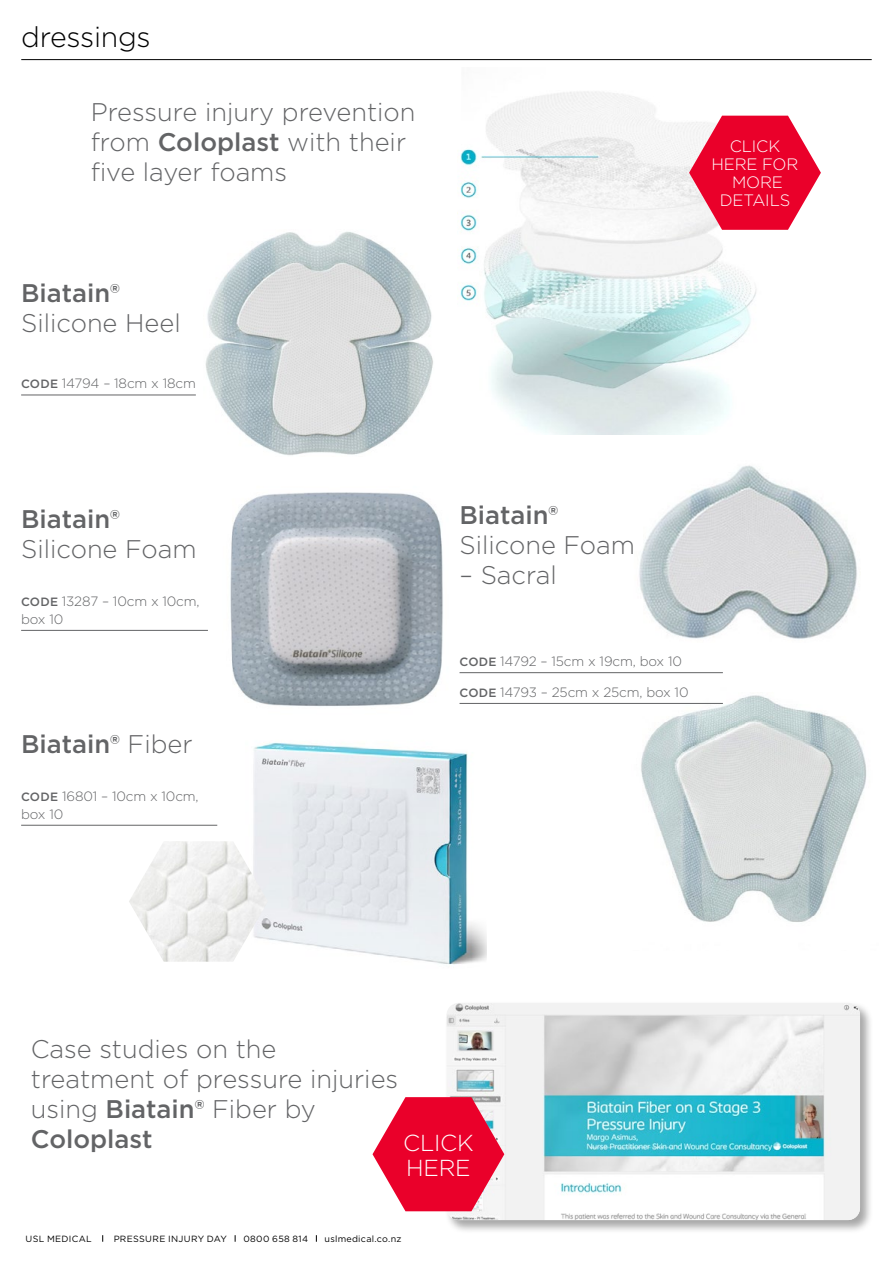
<style>
.page{position:relative;width:893px;height:1263px;background:#fff}
.page>*{position:absolute;margin:0;border:0;box-sizing:border-box;transform-origin:0 0}
.t1{font:300 28.5px "Gotham";letter-spacing:-.01em;color:#000}
.t2{font:300 25.5px/30px "Gotham";color:#636466}
.t3{font:500 25.5px "Gotham";color:#636466}
.t4{font:300 23.1px/25.2px "Gotham";letter-spacing:-.01em;color:#fff}
.t5{font:300 16.5px/18px "Gotham";letter-spacing:-.01em;color:#fff;text-align:center}
.t6{font:300 13.5px/18px "Gotham";letter-spacing:-.01em;color:#636466}
.t7{font:9px "Gotham";letter-spacing:.035em;color:#000}
.s1{font-weight:500}
.s2{font-weight:500;font-size:12px}
.s3{font-weight:300}
</style>
<div class="page">
<img style="left:457px;top:91px;width:331px;height:343px">
<div style="left:445px;top:1001px;width:429px;height:232px;background:#000;opacity:.35"></div>
<img style="left:446px;top:1003px;width:414px;height:217px">
<hr style="left:21px;top:59px;width:851px;height:1px;background:#000">
<hr style="left:21px;top:395px;width:175px;height:1px;background:#636466">
<img style="left:205px;top:231px;width:228px;height:225px">
<hr style="left:21px;top:630px;width:187px;height:1px;background:#636466">
<img style="left:230px;top:492px;width:231px;height:215px">
<svg style="left:689px;top:116px;width:132px;height:114px"></svg>
<svg style="left:372px;top:1097px;width:132px;height:114px"></svg>
<img style="left:253px;top:742px;width:233px;height:223px">
<hr style="left:21px;top:825px;width:196px;height:1px;background:#636466">
<img style="left:632px;top:695px;width:235px;height:227px">
<img style="left:639px;top:465px;width:218px;height:174px">
<hr style="left:460px;top:672px;width:263px;height:1px;background:#636466">
<hr style="left:460px;top:703px;width:263px;height:1px;background:#636466">
<img style="left:129px;top:841px;width:139px;height:121px">
<p class="t1" style="left:21px;top:19px;width:131px">dressings</p>
<p class="t2" style="left:91px;top:96px;width:326px">Pressure injury prevention from <span class="s1">Coloplast</span> with their five layer foams</p>
<p class="t3" style="left:21px;top:277px;width:100px">Biatain®</p>
<p class="t2" style="left:21px;top:307px;width:161px">Silicone Heel</p>
<p class="t6" style="left:21px;top:374px;width:176px"><span class="s2">CODE</span> 14794 – 18cm x 18cm</p>
<p class="t3" style="left:21px;top:502px;width:100px">Biatain®</p>
<p class="t2" style="left:21px;top:533px;width:177px">Silicone Foam</p>
<p class="t6" style="left:21px;top:592px;width:180px"><span class="s2">CODE</span> 13287 – 10cm x 10cm, box 10</p>
<p class="t3" style="left:21px;top:727px;width:173px">Biatain® <span class="s3">Fiber</span></p>
<p class="t6" style="left:21px;top:786px;width:179px"><span class="s2">CODE</span> 16801 – 10cm x 10cm, box 10</p>
<p class="t5" style="left:712px;top:137px;width:88px">CLICK<br>HERE FOR<br>MORE<br>DETAILS</p>
<p class="t3" style="left:460px;top:498px;width:100px">Biatain®</p>
<p class="t2" style="left:460px;top:529px;width:177px">Silicone Foam</p>
<p class="t2" style="left:460px;top:559px;width:99px">– Sacral</p>
<p class="t6" style="left:460px;top:652px;width:224px"><span class="s2">CODE</span> 14792 – 15cm x 19cm, box 10</p>
<p class="t6" style="left:460px;top:683px;width:231px"><span class="s2">CODE</span> 14793 – 25cm x 25cm, box 10</p>
<p class="t2" style="left:31px;top:1033px;width:369px">Case studies on the treatment of pressure injuries using <span class="s1">Biatain®</span> Fiber by<br><span class="s1">Coloplast</span></p>
<p class="t4" style="left:403px;top:1129px;width:72px">CLICK<br>HERE</p>
<p class="t7" style="left:26px;top:1233px;width:68px">USL MEDICAL</p>
<p class="t7" style="left:114px;top:1233px;width:115px">PRESSURE INJURY DAY</p>
<p class="t7" style="left:243px;top:1233px;width:66px">0800 658 814</p>
<p class="t7" style="left:325px;top:1233px;width:78px">uslmedical.co.nz</p>
</div>
